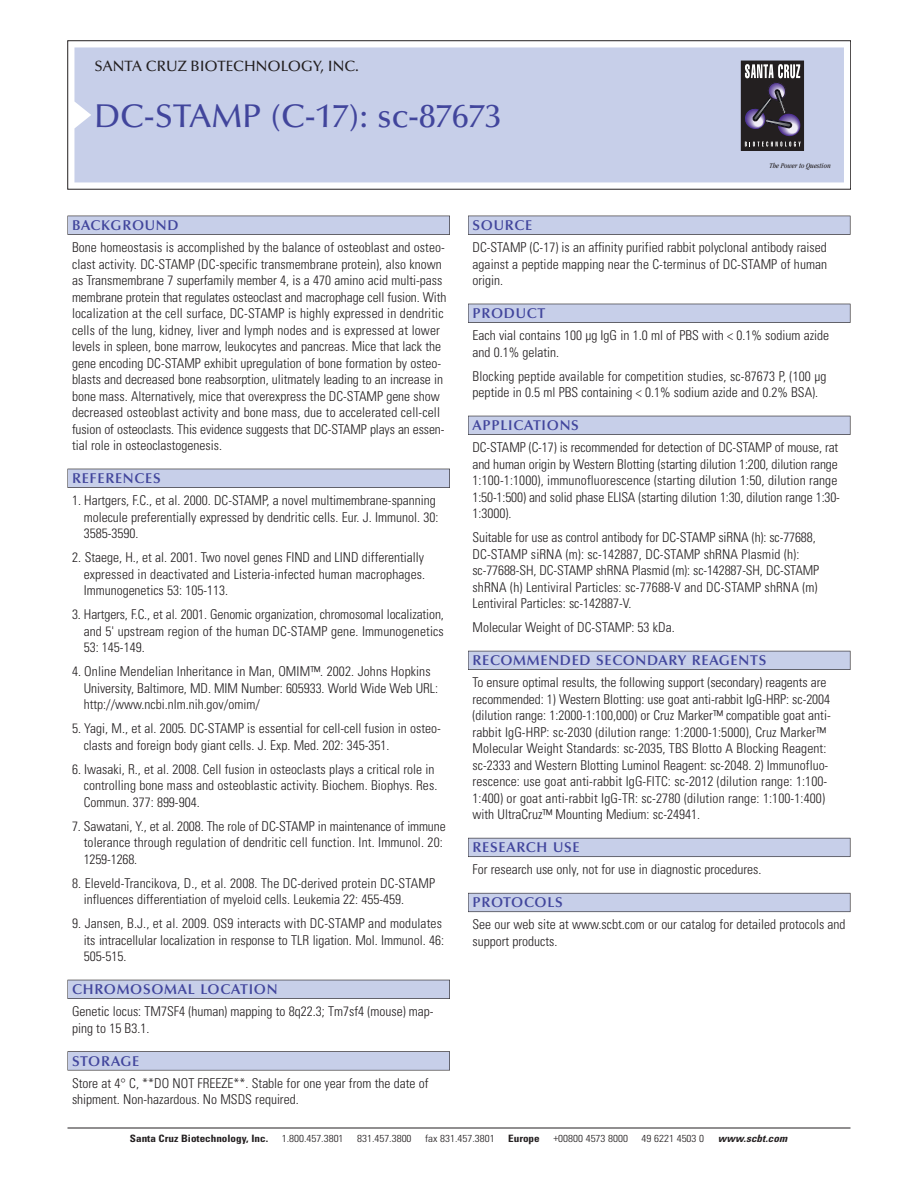
<style>
.page{position:relative;width:918px;height:1188px;background:#fff}
.page>*{position:absolute;margin:0;border:0;box-sizing:border-box;transform-origin:0 0}
.t1{font:500 33px "Optima";color:#41459c}
.t2{font:500 15px "Optima";color:#231f20}
.t3{font:600 14.25px "Optima";letter-spacing:.05em;color:#41459c}
.t4{font:300 condensed 13.5px/16.5px "Univers";color:#231f20}
.t5{font:300 condensed 10.2px "Univers";color:#231f20;scale:1.1 1}
.t6{font:700 condensed 10.2px "Univers";color:#231f20;scale:1.1 1}
.t7{font:italic 700 condensed 10.2px "Univers";color:#231f20;scale:1.1 1}
.t8{font:italic condensed 7.5px "Garamond";color:#231f20}
</style>
<div class="page">
<div style="left:74px;top:47px;width:770px;height:135px;background:#c7cfe9"></div>
<div style="left:741px;top:61px;width:62px;height:89px;background:#231f20"></div>
<div style="left:741px;top:61px;width:63px;height:90px;border:1px solid #231f20"></div>
<svg style="left:741px;top:64px;width:64px;height:83px"></svg>
<div style="left:68px;top:216px;width:382px;height:19px;background:#64636a"></div>
<div style="left:68px;top:216px;width:381px;height:18px;background:#c7cfe9"></div>
<div style="left:68px;top:469px;width:382px;height:19px;background:#62626a"></div>
<div style="left:68px;top:469px;width:381px;height:18px;background:#c7cfe9"></div>
<div style="left:68px;top:980px;width:382px;height:19px;background:#63636c"></div>
<div style="left:68px;top:980px;width:381px;height:18px;background:#c7cfe9"></div>
<div style="left:68px;top:1051px;width:382px;height:19px;background:#6b696e"></div>
<div style="left:68px;top:1052px;width:381px;height:18px;background:#c7cfe9"></div>
<div style="left:468px;top:216px;width:382px;height:19px;background:#64636a"></div>
<div style="left:468px;top:216px;width:382px;height:18px;background:#c7cfe9"></div>
<div style="left:468px;top:304px;width:382px;height:19px;background:#62626a"></div>
<div style="left:468px;top:304px;width:382px;height:18px;background:#c7cfe9"></div>
<div style="left:468px;top:416px;width:382px;height:19px;background:#63636c"></div>
<div style="left:468px;top:416px;width:382px;height:18px;background:#c7cfe9"></div>
<div style="left:468px;top:651px;width:382px;height:19px;background:#63646e"></div>
<div style="left:468px;top:651px;width:382px;height:18px;background:#c7cfe9"></div>
<div style="left:468px;top:838px;width:382px;height:19px;background:#696a75"></div>
<div style="left:468px;top:838px;width:382px;height:18px;background:#c7cfe9"></div>
<div style="left:468px;top:893px;width:382px;height:19px;background:#717380"></div>
<div style="left:468px;top:893px;width:382px;height:18px;background:#c7cfe9"></div>
<hr style="left:68px;top:1128px;width:782px;height:1px;background:#231f20">
<p class="t2" style="left:94px;top:60px;width:266px">SANTA CRUZ BIOTECHNOLOGY, INC.</p>
<h1 class="t1" style="left:94px;top:102px;width:409px">DC-STAMP (C-17): sc-87673</h1>
<p class="t8" style="left:769px;top:163px;width:63px">The Power to Question</p>
<p class="t3" style="left:72px;top:219px;width:108px">BACKGROUND</p>
<p class="t4" style="left:72px;top:240px;width:376px">Bone homeostasis is accomplished by the balance of osteoblast and osteo&shy;clast activity. DC-STAMP (DC-specific transmembrane protein), also known as Transmembrane 7 superfamily member 4, is a 470 amino acid multi-pass membrane protein that regulates osteoclast and macrophage cell fusion. With localization at the cell surface, DC-STAMP is highly expressed in dendritic cells of the lung, kidney, liver and lymph nodes and is expressed at lower levels in spleen, bone marrow, leukocytes and pancreas. Mice that lack the gene encoding DC-STAMP exhibit upregulation of bone formation by osteo&shy;blasts and decreased bone reabsorption, ulitmately leading to an increase in bone mass. Alternatively, mice that overexpress the DC-STAMP gene show decreased osteoblast activity and bone mass, due to accelerated cell-cell fusion of osteoclasts. This evidence suggests that DC-STAMP plays an essen&shy;tial role in osteoclastogenesis.</p>
<p class="t3" style="left:72px;top:472px;width:90px">REFERENCES</p>
<p class="t4" style="left:84px;top:493px;width:356px;text-indent:-12px">1. Hartgers, F.C., et al. 2000. DC-STAMP, a novel multimembrane-spanning molecule preferentially expressed by dendritic cells. Eur. J. Immunol. 30:<br>3585-3590.</p>
<p class="t4" style="left:84px;top:550px;width:343px;text-align:justify;text-indent:-12px">2. Staege, H., et al. 2001. Two novel genes FIND and LIND differentially expressed in deactivated and Listeria-infected human macrophages.<br>Immunogenetics 53: 105-113.</p>
<p class="t4" style="left:84px;top:607px;width:362px;text-align:justify;text-indent:-12px">3. Hartgers, F.C., et al. 2001. Genomic organization, chromosomal localization, and 5' upstream region of the human DC-STAMP gene. Immunogenetics 53: 145-149.</p>
<p class="t4" style="left:84px;top:664px;width:356px;text-indent:-12px">4. Online Mendelian Inheritance in Man, OMIM™. 2002. Johns Hopkins<br>University, Baltimore, MD. MIM Number: 605933. World Wide Web URL: http://www.ncbi.nlm.nih.gov/omim/</p>
<p class="t4" style="left:84px;top:721px;width:359px;text-indent:-12px">5. Yagi, M., et al. 2005. DC-STAMP is essential for cell-cell fusion in osteo&shy;clasts and foreign body giant cells. J. Exp. Med. 202: 345-351.</p>
<p class="t4" style="left:84px;top:762px;width:355px;text-indent:-12px">6. Iwasaki, R., et al. 2008. Cell fusion in osteoclasts plays a critical role in controlling bone mass and osteoblastic activity. Biochem. Biophys. Res.<br>Commun. 377: 899-904.</p>
<p class="t4" style="left:84px;top:819px;width:364px;text-indent:-12px">7. Sawatani, Y., et al. 2008. The role of DC-STAMP in maintenance of immune tolerance through regulation of dendritic cell function. Int. Immunol. 20:<br>1259-1268.</p>
<p class="t4" style="left:84px;top:876px;width:353px;text-indent:-12px">8. Eleveld-Trancikova, D., et al. 2008. The DC-derived protein DC-STAMP influences differentiation of myeloid cells. Leukemia 22: 455-459.</p>
<p class="t4" style="left:84px;top:916px;width:362px;text-indent:-12px">9. Jansen, B.J., et al. 2009. OS9 interacts with DC-STAMP and modulates its intracellular localization in response to TLR ligation. Mol. Immunol. 46:<br>505-515.</p>
<p class="t3" style="left:72px;top:983px;width:207px">CHROMOSOMAL LOCATION</p>
<p class="t4" style="left:72px;top:1005px;width:363px">Genetic locus: TM7SF4 (human) mapping to 8q22.3; Tm7sf4 (mouse) map&shy;ping to 15 B3.1.</p>
<p class="t3" style="left:72px;top:1055px;width:69px">STORAGE</p>
<p class="t4" style="left:72px;top:1076px;width:358px">Store at 4° C, **DO NOT FREEZE**. Stable for one year from the date of shipment. Non-hazardous. No MSDS required.</p>
<p class="t3" style="left:473px;top:219px;width:61px">SOURCE</p>
<p class="t4" style="left:473px;top:240px;width:356px;text-align:justify">DC-STAMP (C-17) is an affinity purified rabbit polyclonal antibody raised against a peptide mapping near the C-terminus of DC-STAMP of human origin.</p>
<p class="t3" style="left:473px;top:307px;width:74px">PRODUCT</p>
<p class="t4" style="left:473px;top:328px;width:358px">Each vial contains 100 µg IgG in 1.0 ml of PBS with &lt; 0.1% sodium azide and 0.1% gelatin.</p>
<p class="t4" style="left:473px;top:369px;width:356px">Blocking peptide available for competition studies, sc-87673 P, (100 µg peptide in 0.5 ml PBS containing &lt; 0.1% sodium azide and 0.2% BSA).</p>
<p class="t3" style="left:473px;top:419px;width:108px">APPLICATIONS</p>
<p class="t4" style="left:473px;top:441px;width:369px">DC-STAMP (C-17) is recommended for detection of DC-STAMP of mouse, rat and human origin by Western Blotting (starting dilution 1:200, dilution range 1:100-1:1000), immunofluorescence (starting dilution 1:50, dilution range 1:50-1:500) and solid phase ELISA (starting dilution 1:30, dilution range 1:30- 1:3000).</p>
<p class="t4" style="left:473px;top:531px;width:348px">Suitable for use as control antibody for DC-STAMP siRNA (h): sc-77688, DC-STAMP siRNA (m): sc-142887, DC-STAMP shRNA Plasmid (h): sc-77688-SH, DC-STAMP shRNA Plasmid (m): sc-142887-SH, DC-STAMP shRNA (h) Lentiviral Particles: sc-77688-V and DC-STAMP shRNA (m)<br>Lentiviral Particles: sc-142887-V.</p>
<p class="t4" style="left:473px;top:621px;width:204px">Molecular Weight of DC-STAMP: 53 kDa.</p>
<p class="t3" style="left:473px;top:654px;width:295px">RECOMMENDED SECONDARY REAGENTS</p>
<p class="t4" style="left:473px;top:676px;width:360px">To ensure optimal results, the following support (secondary) reagents are recommended: 1) Western Blotting: use goat anti-rabbit IgG-HRP: sc-2004 (dilution range: 1:2000-1:100,000) or Cruz Marker™ compatible goat anti&shy;rabbit IgG-HRP: sc-2030 (dilution range: 1:2000-1:5000), Cruz Marker™ Molecular Weight Standards: sc-2035, TBS Blotto A Blocking Reagent: sc-2333 and Western Blotting Luminol Reagent: sc-2048. 2) Immunofluo&shy;rescence: use goat anti-rabbit IgG-FITC: sc-2012 (dilution range: 1:100- 1:400) or goat anti-rabbit IgG-TR: sc-2780 (dilution range: 1:100-1:400) with UltraCruz™ Mounting Medium: sc-24941.</p>
<p class="t3" style="left:473px;top:841px;width:109px">RESEARCH USE</p>
<p class="t4" style="left:473px;top:863px;width:290px">For research use only, not for use in diagnostic procedures.</p>
<p class="t3" style="left:473px;top:897px;width:92px">PROTOCOLS</p>
<p class="t4" style="left:473px;top:918px;width:375px">See our web site at www.scbt.com or our catalog for detailed protocols and support products.</p>
<p class="t6" style="left:130px;top:1135px;width:127px">Santa Cruz Biotechnology, Inc.</p>
<p class="t5" style="left:282px;top:1135px;width:58px">1.800.457.3801</p>
<p class="t5" style="left:357px;top:1135px;width:51px">831.457.3800</p>
<p class="t5" style="left:425px;top:1135px;width:65px">fax 831.457.3801</p>
<p class="t6" style="left:508px;top:1135px;width:30px">Europe</p>
<p class="t5" style="left:553px;top:1135px;width:69px">+00800 4573 8000</p>
<p class="t5" style="left:642px;top:1135px;width:58px">49 6221 4503 0</p>
<p class="t7" style="left:718px;top:1135px;width:67px">www.scbt.com</p>
</div>
